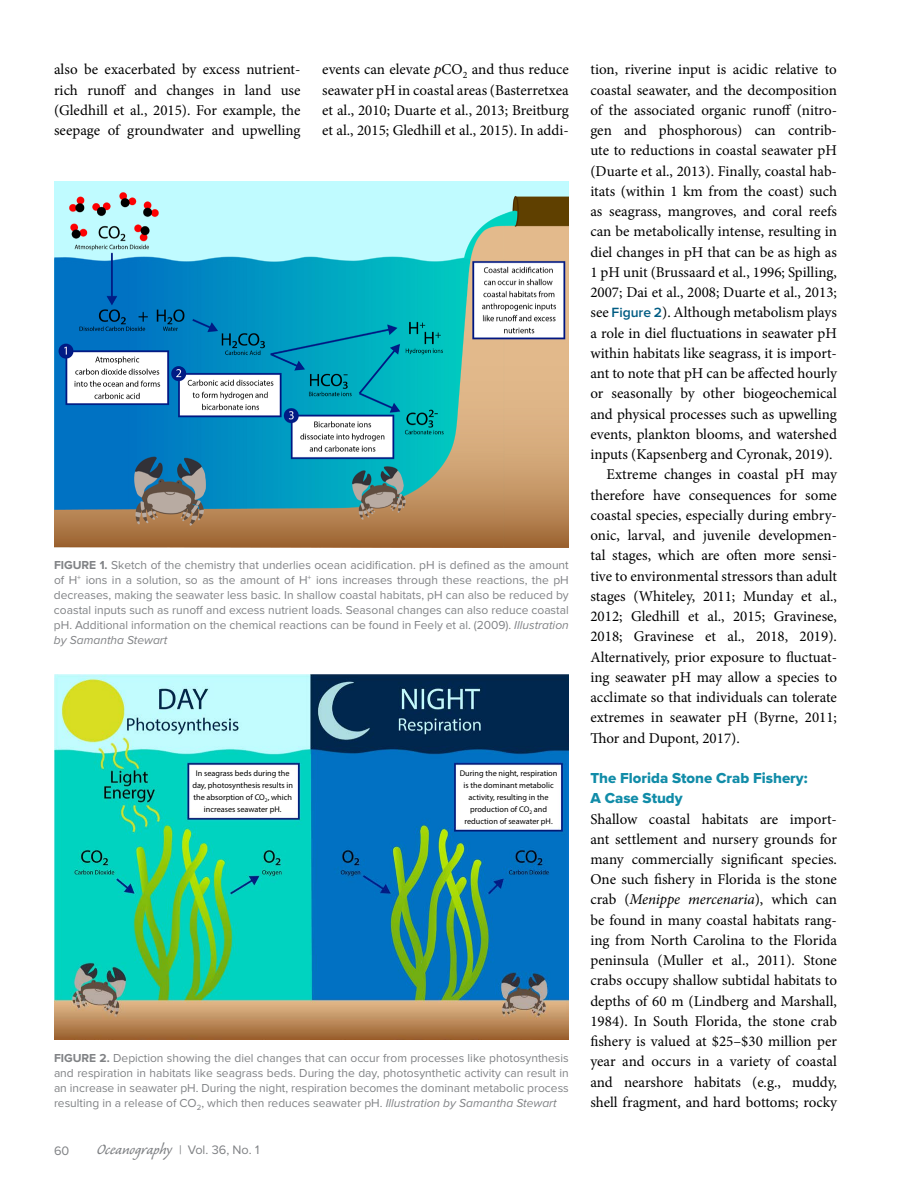
<style>
.page{position:relative;width:918px;height:1188px;background:#fff}
.page>*{position:absolute;margin:0;border:0;box-sizing:border-box;transform-origin:0 0}
.t1{font:18.75px "Caliban Std";color:#808285}
.t2{font:15px/20.2px "Minion Pro";color:#000;text-align:justify}
.t3{font:15px/20.2px "Proxima Nova Extrabld";color:#118ca8}
.t4{font:12.75px "Proxima Nova";color:#808285}
.t5{font:12px/15px "Proxima Nova";color:#808285;text-align:justify}
.t6{font:8.25px/12px "Myriad Pro";color:#000;text-align:center}
.s1{font-style:italic}
.s2{font-family:"Proxima Nova";font-weight:600;font-size:13.8px;color:#005c83}
.s3{font-weight:700}
.s4{font-family:"Proxima Nova Regular 3";font-size:12.75px}
</style>
<div class="page">
<img style="left:54px;top:182px;width:515px;height:365px">
<img style="left:54px;top:674px;width:515px;height:365px">
<p class="t2" style="left:54px;top:59px;width:248px">also be exacerbated by excess nutrient&shy;rich runoff and changes in land use (Gledhill et al., 2015). For example, the seepage of groundwater and upwelling</p>
<p class="t2" style="left:322px;top:59px;width:248px">events can elevate <span class="s1">p</span>CO<sub>2</sub> and thus reduce seawater pH in coastal areas (Basterretxea et al., 2010; Duarte et al., 2013; Breitburg et al., 2015; Gledhill et al., 2015). In addi-</p>
<p class="t2" style="left:590px;top:59px;width:248px">tion, riverine input is acidic relative to</p>
<p class="t2" style="left:590px;top:80px;width:248px">coastal seawater, and the decomposition</p>
<p class="t2" style="left:590px;top:100px;width:248px">of the associated organic runoff (nitro-</p>
<p class="t2" style="left:590px;top:120px;width:248px">gen and phosphorous) can contrib-</p>
<p class="t2" style="left:590px;top:140px;width:248px">ute to reductions in coastal seawater pH</p>
<p class="t2" style="left:590px;top:161px;width:248px">(Duarte et al., 2013). Finally, coastal hab-</p>
<p class="t2" style="left:590px;top:181px;width:248px">itats (within 1 km from the coast) such</p>
<p class="t2" style="left:590px;top:201px;width:248px">as seagrass, mangroves, and coral reefs</p>
<p class="t2" style="left:590px;top:221px;width:248px">can be metabolically intense, resulting in</p>
<p class="t2" style="left:590px;top:242px;width:248px">diel changes in pH that can be as high as</p>
<p class="t2" style="left:590px;top:262px;width:248px">1 pH unit (Brussaard et al., 1996; Spilling,</p>
<p class="t2" style="left:590px;top:282px;width:248px">2007; Dai et al., 2008; Duarte et al., 2013;</p>
<p class="t2" style="left:590px;top:302px;width:248px">see <span class="s2">Figure 2</span>). Although metabolism plays</p>
<p class="t2" style="left:590px;top:323px;width:248px">a role in diel fluctuations in seawater pH</p>
<p class="t2" style="left:590px;top:343px;width:248px">within habitats like seagrass, it is import-</p>
<p class="t2" style="left:590px;top:363px;width:248px">ant to note that pH can be affected hourly</p>
<p class="t2" style="left:590px;top:383px;width:248px">or seasonally by other biogeochemical</p>
<p class="t2" style="left:590px;top:404px;width:248px">and physical processes such as upwelling</p>
<p class="t2" style="left:590px;top:424px;width:248px">events, plankton blooms, and watershed</p>
<p class="t2" style="left:590px;top:444px;width:244px">inputs (Kapsenberg and Cyronak, 2019).</p>
<p class="t2" style="left:607px;top:464px;width:232px">Extreme changes in coastal pH may</p>
<p class="t2" style="left:590px;top:485px;width:248px">therefore have consequences for some</p>
<p class="t2" style="left:590px;top:505px;width:248px">coastal species, especially during embry-</p>
<p class="t2" style="left:590px;top:525px;width:248px">onic, larval, and juvenile developmen-</p>
<p class="t2" style="left:590px;top:545px;width:248px">tal stages, which are often more sensi-</p>
<p class="t2" style="left:590px;top:566px;width:248px">tive to environmental stressors than adult</p>
<p class="t2" style="left:590px;top:586px;width:248px">stages (Whiteley, 2011; Munday et al.,</p>
<p class="t2" style="left:590px;top:606px;width:248px">2012; Gledhill et al., 2015; Gravinese,</p>
<p class="t2" style="left:590px;top:626px;width:248px">2018; Gravinese et al., 2018, 2019).</p>
<p class="t2" style="left:590px;top:647px;width:248px">Alternatively, prior exposure to fluctuat-</p>
<p class="t2" style="left:590px;top:667px;width:248px">ing seawater pH may allow a species to</p>
<p class="t2" style="left:590px;top:687px;width:248px">acclimate so that individuals can tolerate</p>
<p class="t2" style="left:590px;top:707px;width:248px">extremes in seawater pH (Byrne, 2011;</p>
<p class="t2" style="left:590px;top:728px;width:151px">Thor and Dupont, 2017).</p>
<p class="t3" style="left:590px;top:768px;width:219px">The Florida Stone Crab Fishery:<br>A Case Study</p>
<p class="t2" style="left:590px;top:809px;width:248px">Shallow coastal habitats are import&shy;ant settlement and nursery grounds for many commercially significant species.<br>One such fishery in Florida is the stone crab (<span class="s1">Menippe mercenaria</span>), which can be found in many coastal habitats rang&shy;ing from North Carolina to the Florida peninsula (Muller et al., 2011). Stone crabs occupy shallow subtidal habitats to depths of 60 m (Lindberg and Marshall, 1984). In South Florida, the stone crab fishery is valued at $25–$30 million per year and occurs in a variety of coastal and nearshore habitats (e.g., muddy, shell fragment, and hard bottoms; rocky</p>
<p class="t5" style="left:54px;top:558px;width:516px"><span class="s3">FIGURE 1.</span> Sketch of the chemistry that underlies ocean acidification. pH is defined as the amount of H<sup>+</sup> ions in a solution, so as the amount of H<sup>+</sup> ions increases through these reactions, the pH decreases, making the seawater less basic. In shallow coastal habitats, pH can also be reduced by coastal inputs such as runoff and excess nutrient loads. Seasonal changes can also reduce coastal pH. Additional information on the chemical reactions can be found in Feely et al. (2009). <span class="s1">Illustration by Samantha Stewart</span></p>
<p class="t6" style="left:460px;top:767px;width:99px">During the night, respiration is the dominant metabolic activity, resulting in the production of CO<sub>2</sub> and reduction of seawater pH.</p>
<p class="t6" style="left:192px;top:767px;width:102px">In seagrass beds during the day, photosynthesis results in the absorption of CO<sub>2</sub>, which increases seawater pH.</p>
<p class="t5" style="left:54px;top:1051px;width:516px"><span class="s3">FIGURE 2.</span> Depiction showing the diel changes that can occur from processes like photosynthesis and respiration in habitats like seagrass beds. During the day, photosynthetic activity can result in an increase in seawater pH. During the night, respiration becomes the dominant metabolic process resulting in a release of CO<sub>2</sub>, which then reduces seawater pH. <span class="s1">Illustration by Samantha Stewart</span></p>
<p class="t4" style="left:54px;top:1143px;width:17px">60</p>
<p class="t1" style="left:97px;top:1140px;width:164px">Oceanography <span class="s4">| Vol. 36, No. 1</span></p>
</div>
